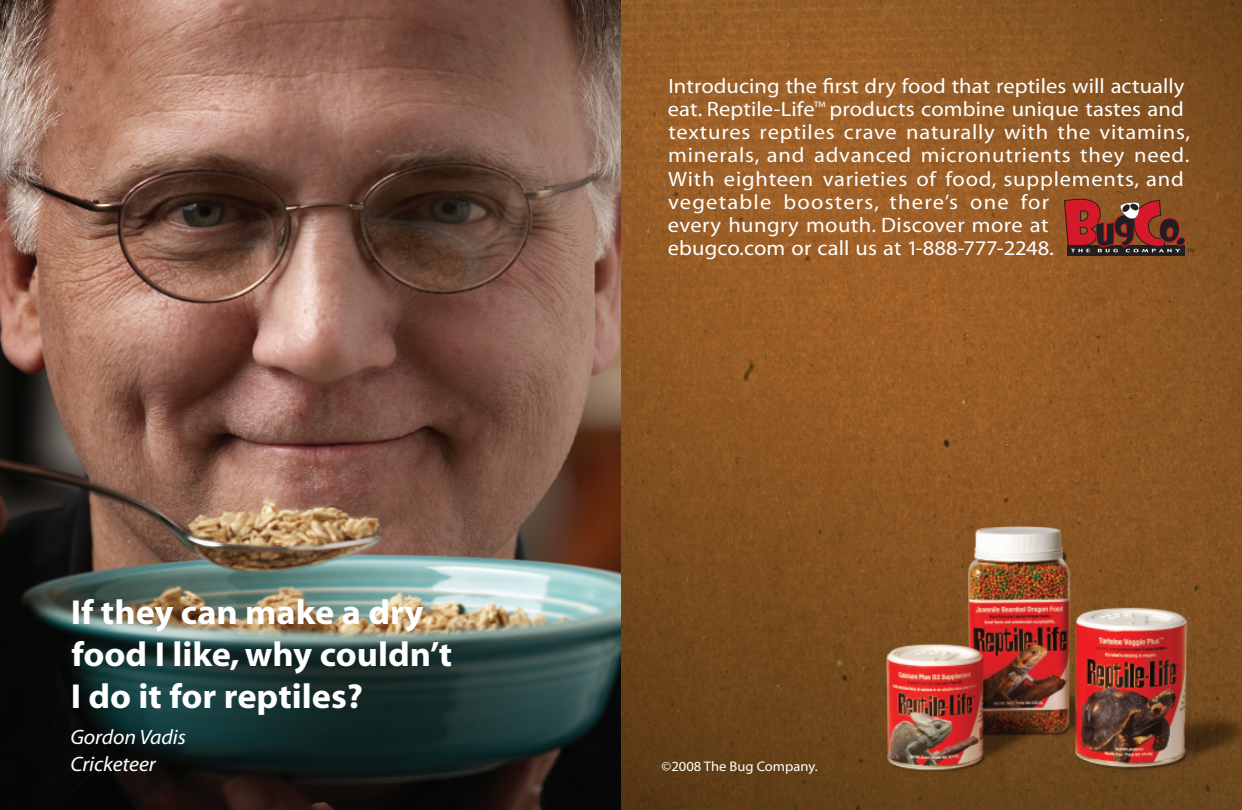
<style>
.page{position:relative;width:1242px;height:810px;background:#fff}
.page>*{position:absolute;margin:0;border:0;box-sizing:border-box;transform-origin:0 0}
.t1{font:700 34.8px/41.8px "Myriad";color:#fff;scale:1.05 1}
.t2{font:20.8px/23.2px "Myriad";letter-spacing:.03em;color:#fff;scale:1.08 1}
.t3{font:italic 20.8px/27.4px "Myriad";letter-spacing:-.005em;color:#fff;scale:1.05 1}
.t4{font:14px "Myriad";color:#fff;scale:1.05 1}
</style>
<div class="page">
<img style="left:0;top:0;width:1242px;height:810px">
<div style="left:1067px;top:245px;width:117px;height:11px;background:#231f20"></div>
<svg style="left:1064px;top:185px;width:130px;height:67px;background:#883e2b"></svg>
<h1 class="t1" style="left:71px;top:593px;width:365px">If they can make a dry food I like, why couldn’t<br>I do it for reptiles?</h1>
<p class="t3" style="left:70px;top:724px;width:111px">Gordon Vadis<br>Cricketeer</p>
<p class="t2" style="left:668px;top:75px;width:485px">Introducing the first dry food that reptiles will actually eat. Reptile-Life<sup>™</sup> products combine unique tastes and textures reptiles crave naturally with the vitamins, minerals, and advanced micronutrients they need.<br>With eighteen varieties of food, supplements, and vegetable boosters, there’s one for<br>every hungry mouth. Discover more at<br>ebugco.com or call us at 1-888-777-2248.</p>
<p class="t4" style="left:662px;top:760px;width:150px">©2008 The Bug Company.</p>
</div>
